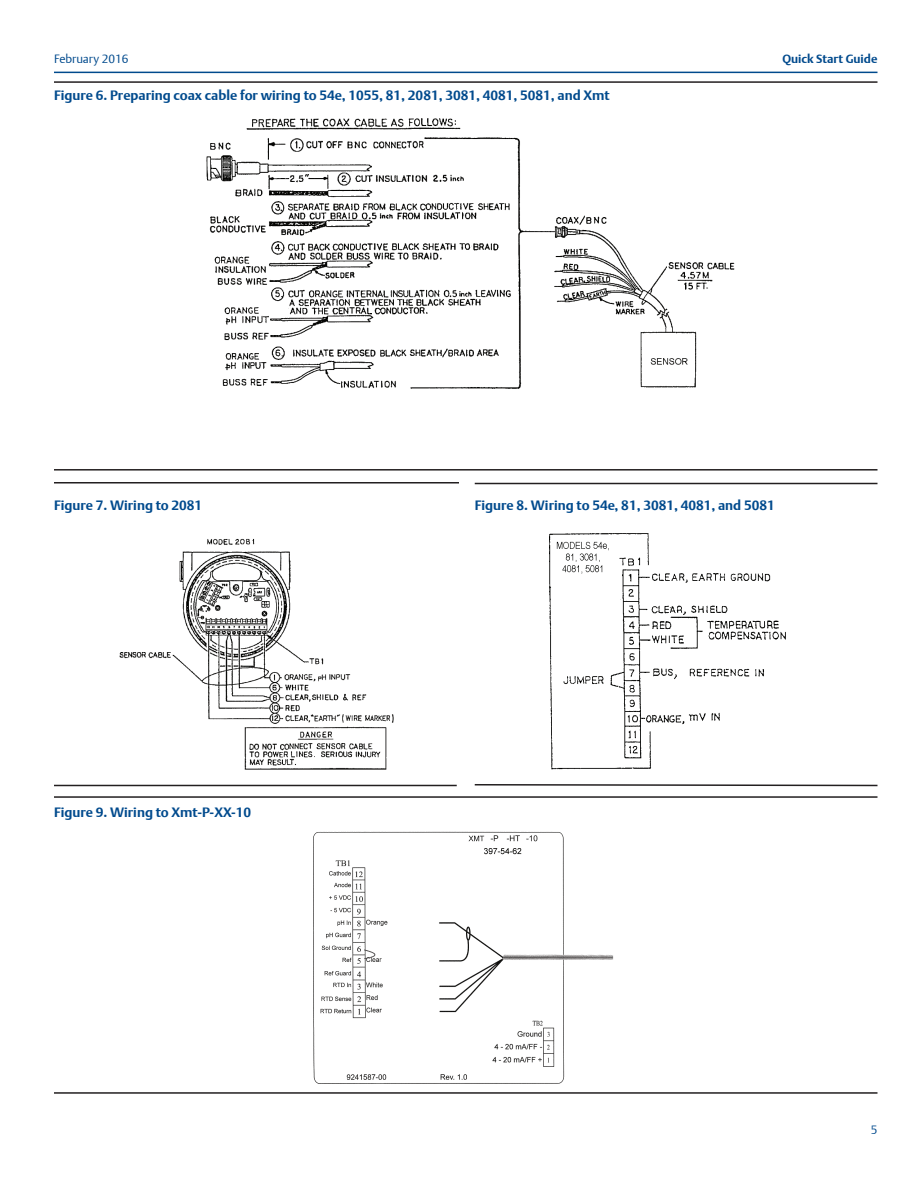
<style>
.page{position:relative;width:918px;height:1188px;background:#fff}
.page>*{position:absolute;margin:0;border:0;box-sizing:border-box;transform-origin:0 0}
.t1{font:700 13.5px "DTL Argo T";color:#004a8d}
.t2{font:700 12px "DTL Argo T";color:#004a8d}
.t3{font:12px "DTL Argo T Light";color:#004a8d}
</style>
<div class="page">
<hr style="left:54px;top:72px;width:824px;height:1px;background:#004a8d">
<hr style="left:54px;top:81px;width:824px;height:2px;background:#231f20">
<img style="left:206px;top:118px;width:529px;height:271px">
<hr style="left:54px;top:469px;width:824px;height:2px;background:#231f20">
<img style="left:106px;top:538px;width:299px;height:247px">
<hr style="left:54px;top:482px;width:405px;height:2px;background:#231f20">
<hr style="left:475px;top:483px;width:403px;height:1px;background:#231f20">
<img style="left:549px;top:533px;width:237px;height:237px">
<hr style="left:54px;top:785px;width:403px;height:1px;background:#231f20">
<svg style="left:474px;top:784px;width:404px;height:3px"></svg>
<hr style="left:54px;top:796px;width:824px;height:2px;background:#231f20">
<img style="left:313px;top:831px;width:301px;height:253px">
<hr style="left:54px;top:1092px;width:824px;height:2px;background:#231f20">
<p class="t3" style="left:54px;top:52px;width:76px">February 2016</p>
<p class="t2" style="left:782px;top:52px;width:97px">Quick Start Guide</p>
<p class="t1" style="left:54px;top:87px;width:557px">Figure 6. Preparing coax cable for wiring to 54e, 1055, 81, 2081, 3081, 4081, 5081, and Xmt</p>
<p class="t1" style="left:54px;top:497px;width:150px">Figure 7. Wiring to 2081</p>
<p class="t1" style="left:475px;top:497px;width:301px">Figure 8. Wiring to 54e, 81, 3081, 4081, and 5081</p>
<p class="t1" style="left:54px;top:804px;width:199px">Figure 9. Wiring to Xmt-P-XX-10</p>
<p class="t3" style="left:871px;top:1123px;width:8px">5</p>
</div>
